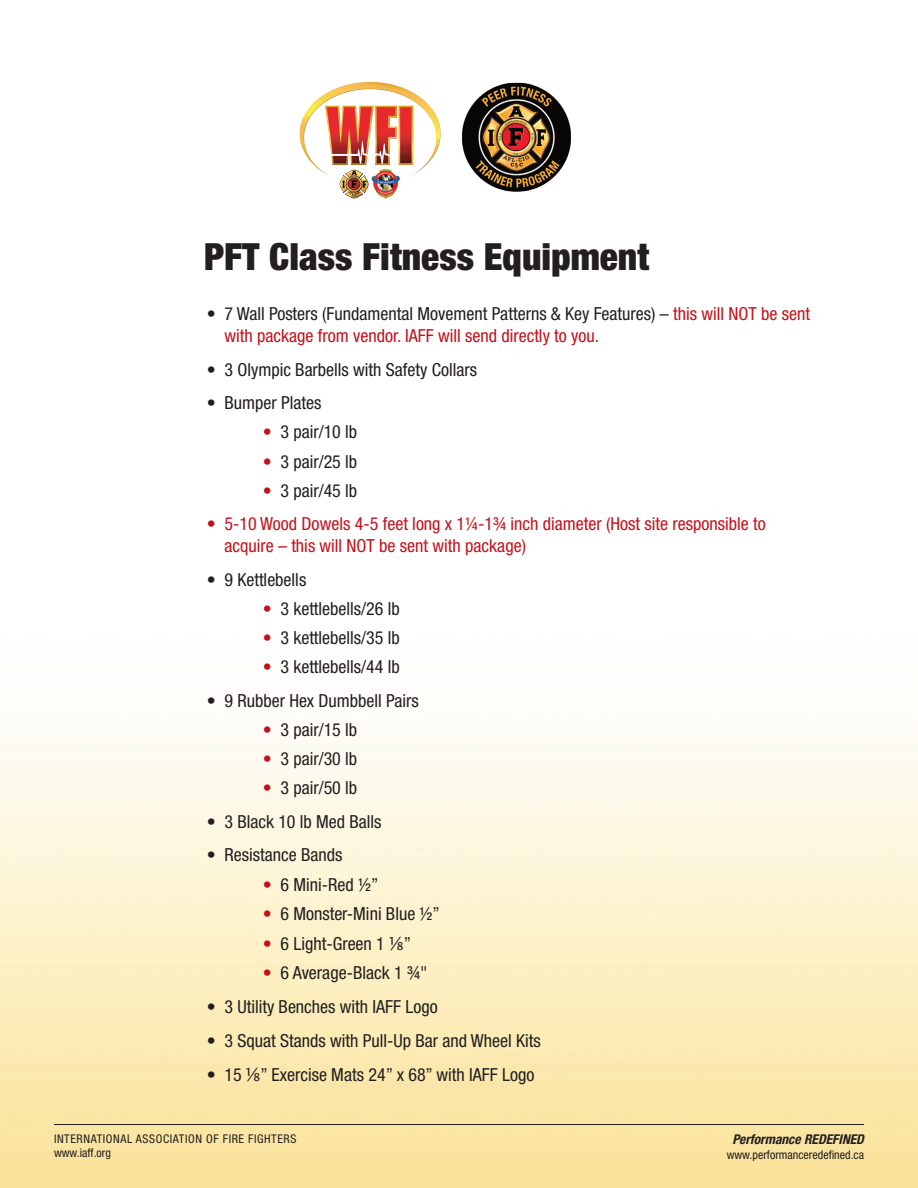
<style>
.page{position:relative;width:918px;height:1188px;background:#fff}
.page>*{position:absolute;margin:0;border:0;box-sizing:border-box;transform-origin:0 0}
.t1{font:900 condensed 37.5px "Helvetica Neue LT Std";color:#231f20}
.t2{font:condensed 18px "Helvetica Neue LT Std";color:#231f20}
.t3{font:condensed 18px/21.6px "Helvetica Neue LT Std";color:#c4121a}
.t4{font:italic 700 condensed 13.5px "Helvetica Neue LT Std";color:#231f20}
.t5{font:condensed 12px "Helvetica Neue LT Std";color:#231f20}
.t6{font:condensed 12px "Helvetica Neue LT Std";letter-spacing:.05em;color:#231f20}
.s1{color:#231f20}
.s2{color:#c4121a}
.s3{font-family:"Lucida Grande";font-stretch:normal}
</style>
<div class="page">
<img style="left:299px;top:81px;width:142px;height:118px">
<img style="left:462px;top:82px;width:110px;height:110px">
<hr style="left:54px;top:1124px;width:810px;height:1px;background:#231f20">
<p class="t1" style="left:204px;top:235px;width:447px">PFT Class Fitness Equipment</p>
<p class="t3" style="left:224px;top:305px;width:587px;text-indent:-18px"><span class="s1">• 7 Wall Posters (Fundamental Movement Patterns &amp; Key Features) –</span> this will NOT be sent with package from vendor. IAFF will send directly to you.</p>
<p class="t2" style="left:207px;top:363px;width:272px">• 3 Olympic Barbells with Safety Collars</p>
<p class="t2" style="left:207px;top:396px;width:116px">• Bumper Plates</p>
<p class="t2" style="left:263px;top:426px;width:96px"><span class="s2">•</span> 3 pair/10 lb</p>
<p class="t2" style="left:263px;top:455px;width:96px"><span class="s2">•</span> 3 pair/25 lb</p>
<p class="t2" style="left:263px;top:484px;width:96px"><span class="s2">•</span> 3 pair/45 lb</p>
<p class="t3" style="left:224px;top:515px;width:543px;text-indent:-18px">• 5-10 Wood Dowels 4-5 feet long x 1¼-1¾ inch diameter (Host site responsible to acquire – this will NOT be sent with package)</p>
<p class="t2" style="left:207px;top:573px;width:101px">• 9 Kettlebells</p>
<p class="t2" style="left:263px;top:602px;width:139px"><span class="s2">•</span> 3 kettlebells/26 lb</p>
<p class="t2" style="left:263px;top:631px;width:139px"><span class="s2">•</span> 3 kettlebells/35 lb</p>
<p class="t2" style="left:263px;top:660px;width:139px"><span class="s2">•</span> 3 kettlebells/44 lb</p>
<p class="t2" style="left:207px;top:694px;width:214px">• 9 Rubber Hex Dumbbell Pairs</p>
<p class="t2" style="left:263px;top:723px;width:96px"><span class="s2">•</span> 3 pair/15 lb</p>
<p class="t2" style="left:263px;top:752px;width:96px"><span class="s2">•</span> 3 pair/30 lb</p>
<p class="t2" style="left:263px;top:781px;width:96px"><span class="s2">•</span> 3 pair/50 lb</p>
<p class="t2" style="left:207px;top:815px;width:176px">• 3 Black 10 lb Med Balls</p>
<p class="t2" style="left:207px;top:849px;width:137px">• Resistance Bands</p>
<p class="t2" style="left:263px;top:878px;width:117px"><span class="s2">•</span> 6 Mini-Red ½”</p>
<p class="t2" style="left:263px;top:907px;width:179px"><span class="s2">•</span> 6 Monster-Mini Blue ½”</p>
<p class="t2" style="left:263px;top:937px;width:150px"><span class="s2">•</span> 6 Light-Green 1 <span class="s3">⅛</span>”</p>
<p class="t2" style="left:263px;top:966px;width:166px"><span class="s2">•</span> 6 Average-Black 1 ¾"</p>
<p class="t2" style="left:207px;top:1000px;width:233px">• 3 Utility Benches with IAFF Logo</p>
<p class="t2" style="left:207px;top:1034px;width:335px">• 3 Squat Stands with Pull-Up Bar and Wheel Kits</p>
<p class="t2" style="left:207px;top:1069px;width:329px">• 15 <span class="s3">⅛</span>” Exercise Mats 24” x 68” with IAFF Logo</p>
<p class="t6" style="left:54px;top:1134px;width:244px">INTERNATIONAL ASSOCIATION OF FIRE FIGHTERS</p>
<p class="t5" style="left:54px;top:1148px;width:59px">www.iaff.org</p>
<p class="t4" style="left:732px;top:1131px;width:133px">Performance REDEFINED</p>
<p class="t5" style="left:727px;top:1150px;width:139px">www.performanceredefined.ca</p>
</div>
